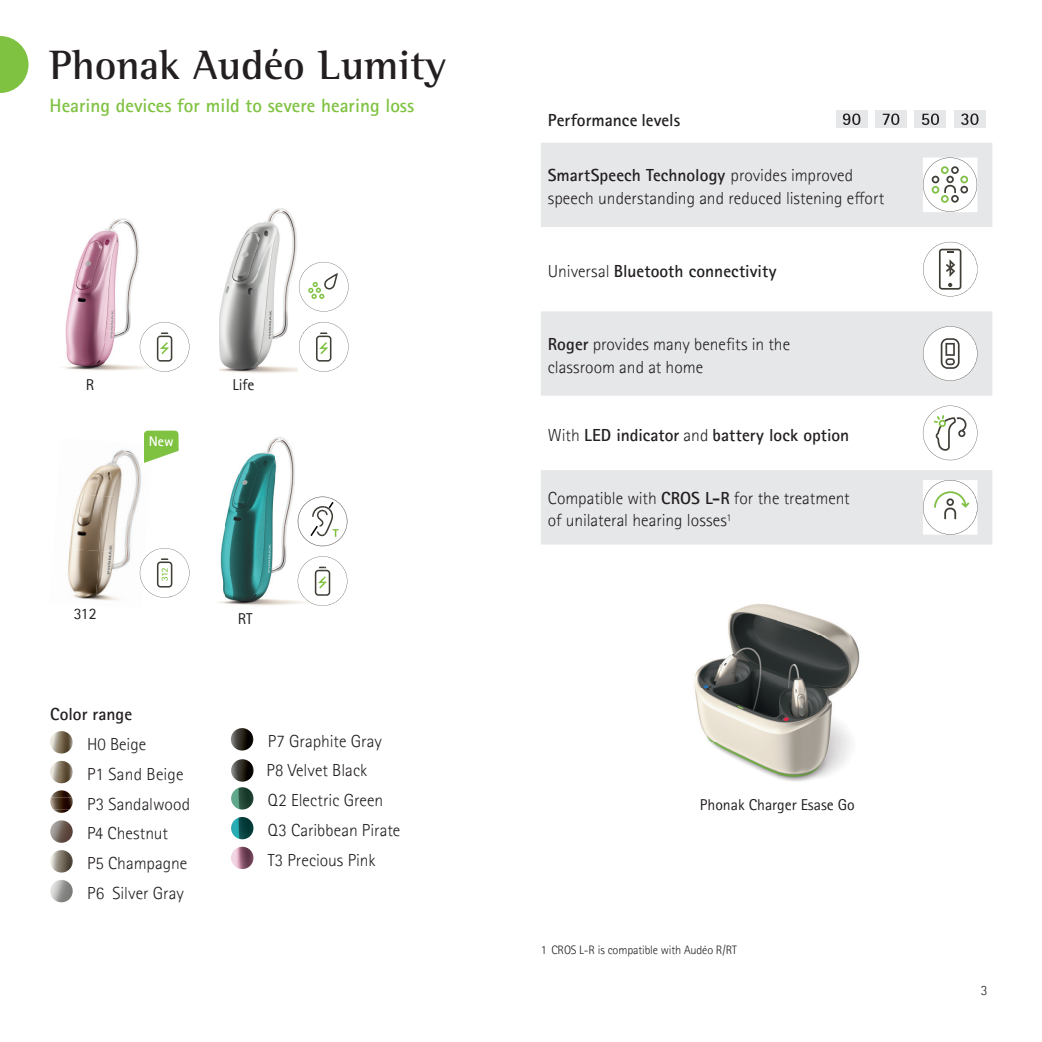
<style>
.page{position:relative;width:1042px;height:1042px;background:#fff}
.page>*{position:absolute;margin:0;border:0;box-sizing:border-box;transform-origin:0 0}
.t1{font:700 42px "Rotis Semifor Phonak";color:#231f20}
.t2{font:700 19.25px "Rotis Sansfor Phonak";color:#7fc241}
.t3{font:300 17.5px/29.8px "Rotis Sansfor Phonak";color:#231f20}
.t4{font:700 17.5px "Rotis Sansfor Phonak";color:#231f20}
.t5{font:15.75px "Rotis Sansfor Phonak";color:#231f20}
.t6{font:700 14px "Rotis Sansfor Phonak";color:#fff}
.t7{font:300 14px "Rotis Sansfor Phonak";color:#231f20}
.t8{font:300 12.25px "Rotis Sansfor Phonak";letter-spacing:-.01em;color:#231f20}
.s1{font-weight:700}
.s2{font-weight:300}
</style>
<div class="page">
<svg style="left:541px;top:143px;width:451px;height:401px;fill:#e6e7e9"></svg>
<div style="left:954px;top:111px;width:31px;height:17px;background:#e6e7e9"></div>
<svg style="left:961px;top:113px;width:17px;height:12px"></svg>
<div style="left:915px;top:111px;width:31px;height:17px;background:#e6e7e9"></div>
<svg style="left:922px;top:113px;width:17px;height:12px"></svg>
<div style="left:875px;top:111px;width:31px;height:17px;background:#e6e7e9"></div>
<svg style="left:883px;top:113px;width:16px;height:12px"></svg>
<div style="left:836px;top:111px;width:31px;height:17px;background:#e6e7e9"></div>
<svg style="left:843px;top:113px;width:17px;height:12px"></svg>
<svg style="left:923px;top:158px;width:54px;height:54px"></svg>
<svg style="left:923px;top:242px;width:54px;height:54px"></svg>
<svg style="left:923px;top:326px;width:54px;height:55px"></svg>
<svg style="left:923px;top:406px;width:54px;height:54px"></svg>
<svg style="left:923px;top:480px;width:54px;height:55px"></svg>
<img style="left:694px;top:604px;width:166px;height:178px">
<img style="left:80px;top:465px;width:23px;height:28px">
<img style="left:103px;top:450px;width:38px;height:46px">
<img style="left:69px;top:493px;width:34px;height:55px">
<img style="left:99px;top:496px;width:40px;height:55px">
<img style="left:68px;top:548px;width:31px;height:52px">
<img style="left:95px;top:551px;width:48px;height:50px">
<svg style="left:144px;top:431px;width:32px;height:32px"></svg>
<img style="left:140px;top:558px;width:3px;height:26px">
<svg style="left:143px;top:548px;width:33px;height:50px"></svg>
<img style="left:62px;top:218px;width:78px;height:153px">
<img style="left:140px;top:323px;width:18px;height:48px">
<img style="left:157px;top:336px;width:1px;height:25px">
<svg style="left:158px;top:322px;width:31px;height:50px"></svg>
<img style="left:219px;top:208px;width:79px;height:165px">
<svg style="left:299px;top:322px;width:49px;height:50px"></svg>
<svg style="left:299px;top:262px;width:49px;height:50px"></svg>
<img style="left:189px;top:437px;width:136px;height:169px">
<img style="left:176px;top:431px;width:3px;height:21px">
<img style="left:176px;top:551px;width:13px;height:44px">
<svg style="left:325px;top:556px;width:22px;height:50px"></svg>
<img style="left:298px;top:556px;width:27px;height:50px">
<img style="left:298px;top:496px;width:27px;height:50px">
<img style="left:298px;top:497px;width:24px;height:49px">
<svg style="left:325px;top:497px;width:22px;height:49px"></svg>
<svg style="left:0;top:36px;width:29px;height:57px"></svg>
<img style="left:50px;top:731px;width:23px;height:22px;border-radius:11px">
<img style="left:50px;top:761px;width:23px;height:22px;border-radius:11px">
<img style="left:50px;top:820px;width:23px;height:23px;border-radius:11px">
<img style="left:50px;top:850px;width:23px;height:22px;border-radius:11px">
<img style="left:50px;top:880px;width:23px;height:22px;border-radius:11px">
<img style="left:231px;top:759px;width:23px;height:22px;border-radius:11px">
<img style="left:231px;top:787px;width:22px;height:22px;border-radius:11px">
<img style="left:231px;top:817px;width:22px;height:22px;border-radius:11px">
<img style="left:231px;top:847px;width:22px;height:22px;border-radius:11px">
<img style="left:51px;top:790px;width:21px;height:7px">
<img style="left:231px;top:728px;width:22px;height:22px;border-radius:11px">
<h1 class="t1" style="left:50px;top:49px;width:399px">Phonak Audéo Lumity</h1>
<p class="t2" style="left:50px;top:98px;width:366px">Hearing devices for mild to severe hearing loss</p>
<p class="t5" style="left:86px;top:379px;width:10px">R</p>
<p class="t5" style="left:232px;top:379px;width:24px">Life</p>
<p class="t6" style="left:149px;top:435px;width:26px">New</p>
<p class="t5" style="left:74px;top:608px;width:25px">312</p>
<p class="t5" style="left:238px;top:613px;width:16px">RT</p>
<p class="t4" style="left:50px;top:707px;width:83px">Color range</p>
<p class="t3" style="left:87px;top:730px;width:105px">H0 Beige<br>P1 Sand Beige<br>P3 Sandalwood<br>P4 Chestnut<br>P5 Champagne<br>P6 Silver Gray</p>
<p class="t3" style="left:266px;top:727px;width:136px">P7 Graphite Gray<br>P8 Velvet Black<br>Q2 Electric Green<br>Q3 Caribbean Pirate<br>T3 Precious Pink</p>
<p class="t4" style="left:548px;top:113px;width:134px">Performance levels</p>
<p class="t3" style="left:548px;top:165px;width:338px;line-height:22.8px"><span class="s1">SmartSpeech Technology</span> provides improved speech understanding and reduced listening e昀昀ort</p>
<p class="t4" style="left:548px;top:264px;width:230px"><span class="s2">Universal</span> Bluetooth connectivity</p>
<p class="t3" style="left:548px;top:333px;width:244px;line-height:22.8px"><span class="s1">Roger</span> provides many benefits in the classroom and at home</p>
<p class="t4" style="left:548px;top:428px;width:303px"><span class="s2">With</span> LED indicator <span class="s2">and</span> battery lock option</p>
<p class="t3" style="left:548px;top:487px;width:303px;line-height:22.8px">Compatible with <span class="s1">CROS L-R</span> for the treatment of unilateral hearing losses<sup>1</sup></p>
<p class="t5" style="left:700px;top:799px;width:156px">Phonak Charger Esase Go</p>
<p class="t8" style="left:541px;top:944px;width:198px">1 CROS L-R is compatible with Audéo R/RT</p>
<p class="t7" style="left:980px;top:984px;width:8px">3</p>
</div>
